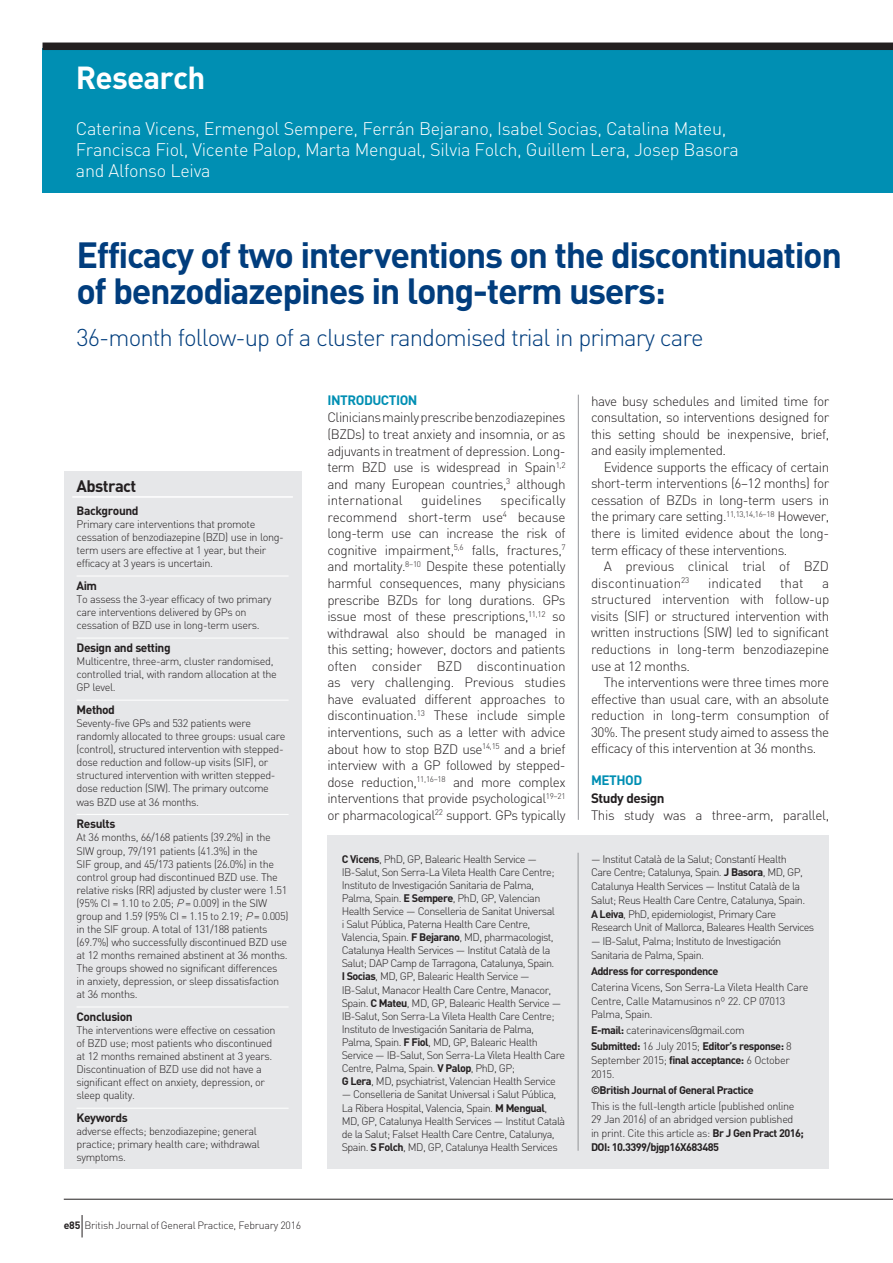
<style>
.page{position:relative;width:893px;height:1263px;background:#fff}
.page>*{position:absolute;margin:0;border:0;box-sizing:border-box;transform-origin:0 0}
.t1{font:700 36px/36px "DIN";letter-spacing:-.04em;color:#013d7d}
.t2{font:700 31.5px "DIN";letter-spacing:-.025em;color:#fff}
.t3{font:300 24px "DIN";letter-spacing:-.04em;color:#013d7d}
.t4{font:300 18px/21px "DIN";letter-spacing:-.015em;color:#fff}
.t5{font:700 16.5px "DIN";letter-spacing:-.035em;color:#231f20}
.t6{font:300 13.5px/16.5px "DIN";letter-spacing:-.035em;color:#231f20;text-align:justify}
.t7{font:300 13.5px/16.5px "DIN";letter-spacing:-.015em;color:#231f20}
.t8{font:300 13.5px "DIN";letter-spacing:-.005em;color:#231f20}
.t9{font:700 13.5px "DIN";letter-spacing:-.035em;color:#008fb3}
.t10{font:700 13.5px "DIN";letter-spacing:-.035em;color:#231f20}
.t11{font:700 12px "DIN";letter-spacing:-.035em;color:#231f20}
.t12{font:300 10.8px/13px "DIN";letter-spacing:-.035em;color:#231f20}
.t13{font:700 10.8px "DIN";letter-spacing:-.05em;color:#231f20}
.t14{font:300 10.5px "DIN";letter-spacing:-.025em;color:#231f20}
.s1{font-style:italic}
.s2{font-weight:700}
</style>
<div class="page">
<hr style="left:578px;top:395px;width:1px;height:425px;background:#939598">
<div style="left:327px;top:836px;width:502px;height:333px;background:#e6e7e9"></div>
<hr style="left:578px;top:853px;width:1px;height:298px;background:#939598">
<div style="left:43px;top:48px;width:850px;height:144px;background:#008fb3"></div>
<div style="left:64px;top:471px;width:237px;height:698px;background:#e6e7e9"></div>
<hr style="left:72px;top:496px;width:221px;height:2px;background:#fff">
<hr style="left:77px;top:576px;width:212px;height:1px;background:#fff">
<hr style="left:77px;top:638px;width:212px;height:1px;background:#fff">
<hr style="left:77px;top:700px;width:212px;height:1px;background:#fff">
<hr style="left:77px;top:814px;width:212px;height:1px;background:#fff">
<hr style="left:77px;top:1006px;width:212px;height:1px;background:#fff">
<hr style="left:77px;top:1108px;width:212px;height:1px;background:#fff">
<hr style="left:64px;top:1199px;width:829px;height:1px;background:#231f20">
<svg style="left:82px;top:1215px;width:1px;height:22px"></svg>
<div style="left:43px;top:43px;width:850px;height:7px;background:#231f20"></div>
<h2 class="t2" style="left:76px;top:57px;width:131px">Research</h2>
<h3 class="t4" style="left:76px;top:117px;width:665px">Caterina Vicens, Ermengol Sempere, Ferrán Bejarano, Isabel Socias, Catalina Mateu,<br>Francisca Fiol, Vicente Palop, Marta Mengual, Silvia Folch, Guillem Lera, Josep Basora and Alfonso Leiva</h3>
<h1 class="t1" style="left:77px;top:235px;width:767px">Efficacy of two interventions on the discontinuation of benzodiazepines in long-term users:</h1>
<h3 class="t3" style="left:77px;top:323px;width:629px">36-month follow-up of a cluster randomised trial in primary care</h3>
<h3 class="t5" style="left:77px;top:475px;width:61px">Abstract</h3>
<p class="t11" style="left:77px;top:503px;width:64px">Background</p>
<p class="t12" style="left:77px;top:517px;width:209px">Primary care interventions that promote cessation of benzodiazepine (BZD) use in long&shy;term users are effective at 1 year, but their efficacy at 3 years is uncertain.</p>
<p class="t11" style="left:77px;top:578px;width:22px">Aim</p>
<p class="t12" style="left:77px;top:593px;width:196px">To assess the 3-year efficacy of two primary care interventions delivered by GPs on cessation of BZD use in long-term users.</p>
<p class="t11" style="left:77px;top:640px;width:96px">Design and setting</p>
<p class="t12" style="left:77px;top:655px;width:202px">Multicentre, three-arm, cluster randomised, controlled trial, with random allocation at the<br>GP level.</p>
<p class="t11" style="left:77px;top:702px;width:40px">Method</p>
<p class="t12" style="left:77px;top:717px;width:210px">Seventy-five GPs and 532 patients were randomly allocated to three groups: usual care (control), structured intervention with stepped&shy;dose reduction and follow-up visits (SIF), or structured intervention with written stepped&shy;dose reduction (SIW). The primary outcome was BZD use at 36 months.</p>
<p class="t11" style="left:77px;top:816px;width:40px">Results</p>
<p class="t12" style="left:77px;top:831px;width:213px">At 36 months, 66/168 patients (39.2%) in the SIW group, 79/191 patients (41.3%) in the<br>SIF group, and 45/173 patients (26.0%) in the control group had discontinued BZD use. The relative risks (RR) adjusted by cluster were 1.51 (95% CI = 1.10 to 2.05; <span class="s1">P</span>= 0.009) in the SIW group and 1.59 (95% CI = 1.15 to 2.19; <span class="s1">P</span>= 0.005) in the SIF group. A total of 131/188 patients (69.7%) who successfully discontinued BZD use at 12 months remained abstinent at 36 months.<br>The groups showed no significant differences in anxiety, depression, or sleep dissatisfaction at 36 months.</p>
<p class="t11" style="left:77px;top:1009px;width:58px">Conclusion</p>
<p class="t12" style="left:77px;top:1023px;width:201px">The interventions were effective on cessation of BZD use; most patients who discontinued at 12 months remained abstinent at 3 years.<br>Discontinuation of BZD use did not have a significant effect on anxiety, depression, or sleep quality.</p>
<p class="t11" style="left:77px;top:1110px;width:53px">Keywords</p>
<p class="t12" style="left:77px;top:1125px;width:185px">adverse effects; benzodiazepine; general practice; primary health care; withdrawal symptoms.</p>
<p class="t14" style="left:64px;top:1219px;width:239px"><span class="s2">e85</span> British Journal of General Practice, February 2016</p>
<p class="t9" style="left:327px;top:391px;width:92px">INTRODUCTION</p>
<p class="t6" style="left:327px;top:409px;width:240px">Clinicians mainly prescribe benzodiazepines (BZDs) to treat anxiety and insomnia, or as adjuvants in treatment of depression. Long&shy;term BZD use is widespread in Spain<sup>1,2 </sup>and many European countries,<sup>3</sup> although international</p>
<p class="t6" style="left:327px;top:492px;width:240px;text-indent:173px">specifically recommend short-term use<sup>4</sup> because long-term use can increase the risk of cognitive impairment,<sup>5,6</sup> falls, fractures,<sup>7 </sup>and mortality.<sup>8–10</sup> Despite these potentially harmful consequences, many physicians prescribe BZDs for long durations. GPs issue most of these prescriptions,<sup>11,12</sup> so withdrawal also should be managed in this setting; however, doctors and patients often consider BZD discontinuation as very challenging. Previous studies have evaluated different approaches to discontinuation.<sup>13</sup> These include simple interventions, such as a letter with advice about how to stop BZD use<sup>14,15</sup> and a brief interview with a GP followed by stepped&shy;dose reduction,<sup>11,16–18</sup> and more complex interventions that provide psychological<sup>19–21 </sup>or pharmacological<sup>22</sup> support. GPs typically</p>
<p class="t8" style="left:421px;top:492px;width:62px">guidelines</p>
<p class="t12" style="left:342px;top:852px;width:225px"><span class="s2">C Vicens</span>, PhD, GP, Balearic Health Service — IB-Salut, Son Serra-La Vileta Health Care Centre; Instituto de Investigación Sanitaria de Palma, Palma, Spain. <span class="s2">E Sempere</span>, PhD, GP, Valencian Health Service — Conselleria de Sanitat Universal<br>i Salut Pública, Paterna Health Care Centre, Valencia, Spain. <span class="s2">F Bejarano</span>, MD, pharmacologist, Catalunya Health Services — Institut Català de la Salut; DAP Camp de Tarragona, Catalunya, Spain.<br><span class="s2">I Socias</span>, MD, GP, Balearic Health Service — IB-Salut, Manacor Health Care Centre, Manacor, Spain. <span class="s2">C Mateu</span>, MD, GP, Balearic Health Service — IB-Salut, Son Serra-La Vileta Health Care Centre; Instituto de Investigación Sanitaria de Palma, Palma, Spain. <span class="s2">F Fiol</span>, MD, GP, Balearic Health Service — IB-Salut, Son Serra-La Vileta Health Care Centre, Palma, Spain. <span class="s2">V Palop</span>, PhD, GP;<br><span class="s2">G Lera</span>, MD, psychiatrist, Valencian Health Service</p>
<p class="t12" style="left:342px;top:1088px;width:225px">— Conselleria de Sanitat Universal i Salut Pública, La Ribera Hospital, Valencia, Spain. <span class="s2">M Mengual</span>, MD, GP, Catalunya Health Services — Institut Català de la Salut; Falset Health Care Centre, Catalunya, Spain. <span class="s2">S Folch</span>, MD, GP, Catalunya Health Services</p>
<p class="t6" style="left:591px;top:392px;width:240px">have busy schedules and limited time for consultation, so interventions designed for this setting should be inexpensive, brief, and easily implemented.</p>
<p class="t6" style="left:591px;top:458px;width:240px;text-indent:13px">Evidence supports the efficacy of certain short-term interventions (6–12 months) for cessation of BZDs in long-term users in the primary care setting.<sup>11,13,14,16–18</sup> However, there is limited evidence about the long&shy;term efficacy of these interventions.</p>
<p class="t7" style="left:591px;top:558px;width:240px;text-indent:13px">A previous clinical trial of BZD discontinuation<sup>23</sup></p>
<p class="t8" style="left:708px;top:574px;width:55px">indicated</p>
<p class="t6" style="left:780px;top:574px;width:25px">that</p>
<p class="t6" style="left:591px;top:574px;width:240px;text-indent:231px">a structured intervention with follow-up visits (SIF) or structured intervention with written instructions (SIW) led to significant reductions in long-term benzodiazepine use at 12 months.</p>
<p class="t6" style="left:591px;top:674px;width:240px;text-indent:13px">The interventions were three times more effective than usual care, with an absolute reduction in long-term consumption of 30%. The present study aimed to assess the efficacy of this intervention at 36 months.</p>
<p class="t9" style="left:591px;top:772px;width:53px">METHOD</p>
<p class="t10" style="left:591px;top:790px;width:75px">Study design</p>
<p class="t6" style="left:591px;top:807px;width:240px">This study was a three-arm, parallel,</p>
<p class="t12" style="left:591px;top:852px;width:225px;line-height:13.8px">— Institut Català de la Salut; Constantí Health<br>Care Centre; Catalunya, Spain. <span class="s2">J Basora</span>, MD, GP, Catalunya Health Services — Institut Català de la Salut; Reus Health Care Centre, Catalunya, Spain.<br><span class="s2">A Leiva</span>, PhD, epidemiologist, Primary Care Research Unit of Mallorca, Baleares Health Services</p>
<p class="t12" style="left:591px;top:934px;width:192px;line-height:13.8px">— IB-Salut, Palma; Instituto de Investigación<br>Sanitaria de Palma, Spain.</p>
<p class="t13" style="left:591px;top:964px;width:129px">Address for correspondence</p>
<p class="t12" style="left:591px;top:980px;width:219px;line-height:13.8px">Caterina Vicens, Son Serra-La Vileta Health Care<br>Centre, Calle Matamusinos nº 22. CP 07013<br>Palma, Spain.</p>
<p class="t12" style="left:591px;top:1022px;width:202px;line-height:15.9px"><span class="s2">E-mail:</span> caterinavicens@gmail.com<br><span class="s2">Submitted:</span> 16 July 2015; <span class="s2">Editor’s response:</span> 8</p>
<p class="t12" style="left:591px;top:1053px;width:200px;line-height:13.8px">September 2015; <span class="s2">final acceptance:</span> 6 October<br>2015.</p>
<p class="t13" style="left:591px;top:1082px;width:164px">©British Journal of General Practice</p>
<p class="t12" style="left:591px;top:1098px;width:214px;line-height:13.8px">This is the full-length article (published online 29 Jan 2016) of an abridged version published in print. Cite this article as: <span class="s2">Br J Gen Pract 2016; DOI: 10.3399/bjgp16X683485</span></p>
</div>
